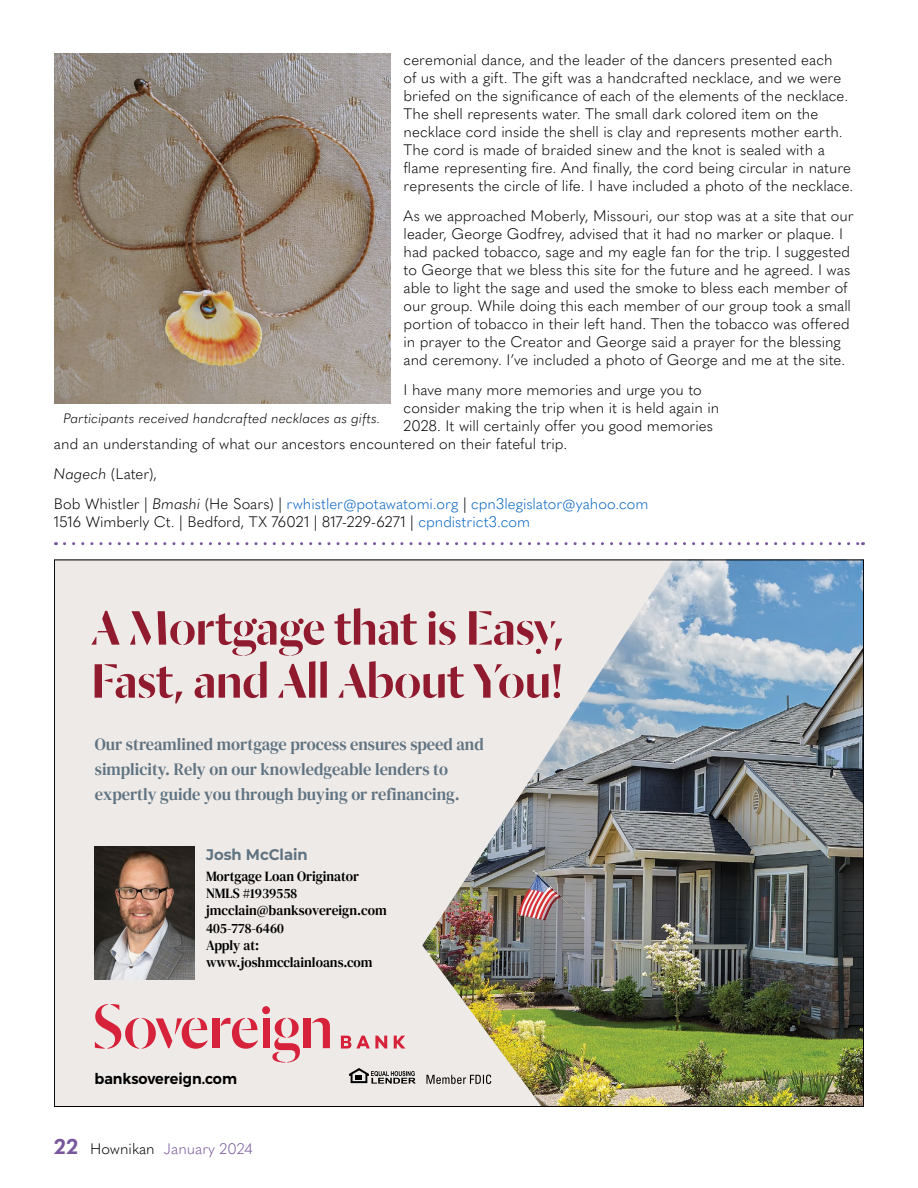
<style>
.page{position:relative;width:918px;height:1188px;background:#fff}
.page>*{position:absolute;margin:0;border:0;box-sizing:border-box;transform-origin:0 0}
.t1{font:500 53.1px/53.1px "Dala Moa";color:#901a2e;scale:.96 1}
.t2{font:17.1px/24.9px "DM Serif Text";color:#5f7382;scale:.96 1}
.t3{font:700 15.45px "Montserrat";color:#5f7382;scale:.96 1}
.t4{font:300 15px/18px "Quasimoda";color:#000}
.t5{font:300 15px/30px "Quasimoda";color:#0563c1}
.t6{font:300 15px "Quasimoda";color:#78579d}
.t7{font:600 15px "Montserrat";color:#000;scale:.96 1}
.t8{font:14.1px/17.2px "DM Serif Text";color:#000;scale:.96 1}
.t9{font:italic 300 13.5px "Quasimoda";color:#000}
.s1{font-style:italic;color:#000}
.s2{color:#000}
.s3{color:#0563c1}
.s4{font-weight:700;font-size:21px}
</style>
<div class="page">
<img style="left:54px;top:54px;width:336px;height:350px">
<svg style="left:64px;top:542px;width:799px;height:3px"></svg>
<div style="left:54px;top:559px;width:810px;height:548px;background:#eeeae7"></div>
<img style="left:422px;top:561px;width:440px;height:544px">
<svg style="left:349px;top:1068px;width:67px;height:16px"></svg>
<svg style="left:426px;top:1075px;width:65px;height:9px"></svg>
<svg style="left:341px;top:1036px;width:46px;height:13px"></svg>
<svg style="left:394px;top:1036px;width:11px;height:13px"></svg>
<div style="left:212px;top:1018px;width:7px;height:30px;background:#d6223a"></div>
<svg style="left:221px;top:1018px;width:37px;height:31px"></svg>
<div style="left:263px;top:1018px;width:7px;height:30px;background:#d6223a"></div>
<div style="left:262px;top:1006px;width:8px;height:8px;background:#d6223a;border-radius:50%"></div>
<svg style="left:272px;top:1018px;width:28px;height:45px"></svg>
<svg style="left:312px;top:1018px;width:18px;height:30px"></svg>
<div style="left:304px;top:1018px;width:7px;height:30px;background:#d6223a"></div>
<svg style="left:95px;top:1004px;width:112px;height:45px"></svg>
<img style="left:94px;top:846px;width:100px;height:134px">
<p class="t4" style="left:404px;top:49px;width:451px">ceremonial dance, and the leader of the dancers presented each<br>of us with a gift. The gift was a handcrafted necklace, and we were briefed on the significance of each of the elements of the necklace.<br>The shell represents water. The small dark colored item on the necklace cord inside the shell is clay and represents mother earth.<br>The cord is made of braided sinew and the knot is sealed with a flame representing fire. And finally, the cord being circular in nature represents the circle of life. I have included a photo of the necklace.</p>
<p class="t4" style="left:404px;top:205px;width:451px">As we approached Moberly, Missouri, our stop was at a site that our leader, George Godfrey, advised that it had no marker or plaque. I had packed tobacco, sage and my eagle fan for the trip. I suggested to George that we bless this site for the future and he agreed. I was able to light the sage and used the smoke to bless each member of our group. While doing this each member of our group took a small portion of tobacco in their left hand. Then the tobacco was offered in prayer to the Creator and George said a prayer for the blessing and ceremony. I’ve included a photo of George and me at the site.</p>
<p class="t4" style="left:404px;top:379px;width:300px">I have many more memories and urge you to</p>
<p class="t4" style="left:404px;top:397px;width:317px">consider making the trip when it is held again in</p>
<p class="t4" style="left:404px;top:415px;width:311px">2028. It will certainly offer you good memories</p>
<p class="t4" style="left:54px;top:433px;width:515px">and an understanding of what our ancestors encountered on their fateful trip.</p>
<p class="t5" style="left:54px;top:457px;width:596px"><span class="s1">Nagech</span> <span class="s2">(Later),<br>Bob Whistler |</span> <span class="s1">Bmashi</span> <span class="s2">(He Soars) |</span> rwhistler@potawatomi.org <span class="s2">|</span> cpn3legislator@yahoo.com</p>
<p class="t4" style="left:54px;top:511px;width:478px">1516 Wimberly Ct. | Bedford, TX 76021 | 817-229-6271 | <span class="s3">cpndistrict3.com</span></p>
<p class="t9" style="left:63px;top:408px;width:319px">Participants received handcrafted necklaces as gifts.</p>
<h1 class="t1" style="left:92px;top:599px;width:494px">A Mortgage that is Easy,<br>Fast, and All About You!</h1>
<p class="t2" style="left:95px;top:732px;width:407px">Our streamlined mortgage process ensures speed and simplicity. Rely on our knowledgeable lenders to expertly guide you through buying or refinancing.</p>
<p class="t3" style="left:206px;top:843px;width:108px">Josh McClain</p>
<p class="t8" style="left:206px;top:868px;width:190px">Mortgage Loan Originator<br>NMLS #1939558 jmcclain@banksovereign.com<br>405-778-6460<br>Apply at: www.joshmcclainloans.com</p>
<p class="t7" style="left:94px;top:1069px;width:150px">banksovereign.com</p>
<p class="t6" style="left:54px;top:1137px;width:200px"><span class="s4">22</span> <span class="s2">Hownikan</span> January 2024</p>
</div>
